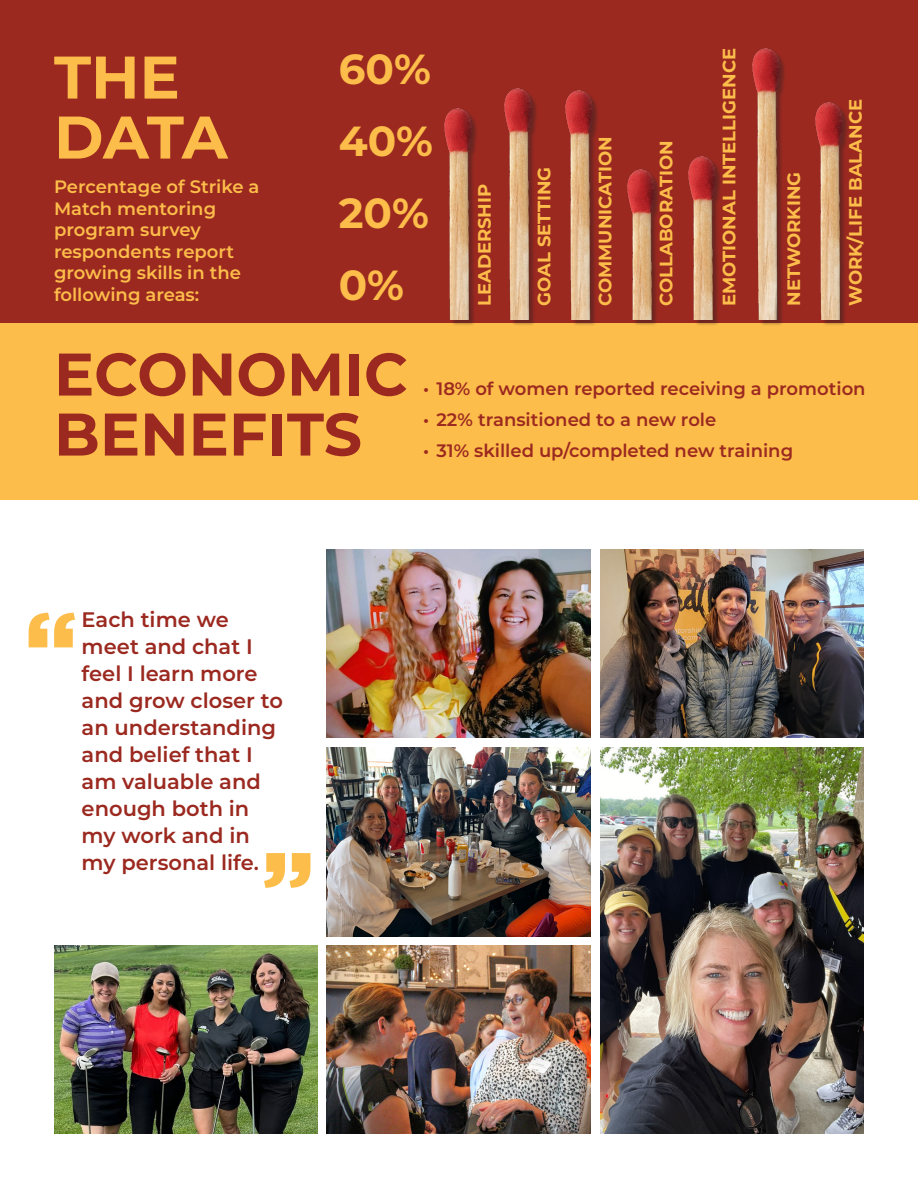
<style>
.page{position:relative;width:918px;height:1188px;background:#fff}
.page>*{position:absolute;margin:0;border:0;box-sizing:border-box;transform-origin:0 0}
.t1{font:900 96px "Gotham";color:#fdbd4a}
.t2{font:700 60px "Montserrat";color:#9b2920}
.t3{font:700 60px "Montserrat";letter-spacing:-.01em;color:#fdbd4a}
.t4{font:100 42px "Montserrat";color:#fdbd4a}
.t5{font:600 21px/27px "Montserrat";color:#9b2920}
.t6{font:600 18px "Montserrat";color:#9b2920}
.t7{font:600 18px/21.6px "Montserrat";color:#fdbd4a}
.t8{font:100 18px "Montserrat";color:#fdbd4a}
</style>
<div class="page">
<div style="left:0;top:320px;width:918px;height:180px;background:#fdbd4a"></div>
<div style="left:0;top:0;width:918px;height:323px;background:#9b2920"></div>
<div style="left:445px;top:110px;width:34px;height:217px;background:#231f20;opacity:.38"></div>
<img style="left:444px;top:108px;width:35px;height:212px">
<div style="left:566px;top:92px;width:34px;height:235px;background:#231f20;opacity:.38"></div>
<img style="left:565px;top:90px;width:35px;height:230px">
<div style="left:753px;top:50px;width:34px;height:277px;background:#231f20;opacity:.38"></div>
<img style="left:752px;top:48px;width:35px;height:272px">
<div style="left:505px;top:90px;width:34px;height:237px;background:#231f20;opacity:.38"></div>
<img style="left:504px;top:88px;width:35px;height:232px">
<div style="left:689px;top:158px;width:34px;height:169px;background:#231f20;opacity:.38"></div>
<img style="left:688px;top:156px;width:35px;height:164px">
<div style="left:628px;top:171px;width:33px;height:156px;background:#231f20;opacity:.38"></div>
<img style="left:627px;top:169px;width:34px;height:151px">
<div style="left:816px;top:104px;width:34px;height:223px;background:#231f20;opacity:.38"></div>
<img style="left:815px;top:102px;width:35px;height:218px">
<img style="left:326px;top:945px;width:264px;height:189px">
<img style="left:54px;top:945px;width:264px;height:189px">
<img style="left:326px;top:747px;width:264px;height:189px">
<img style="left:326px;top:549px;width:264px;height:189px">
<img style="left:600px;top:747px;width:264px;height:387px">
<img style="left:600px;top:549px;width:264px;height:189px">
<p class="t3" style="left:54px;top:34px;width:127px">THE</p>
<p class="t3" style="left:54px;top:94px;width:175px">DATA</p>
<p class="t7" style="left:54px;top:175px;width:207px">Percentage of Strike a<br>Match mentoring program survey respondents report growing skills in the following areas:</p>
<p class="t4" style="left:339px;top:41px;width:94px">60%</p>
<p class="t4" style="left:339px;top:113px;width:96px">40%</p>
<p class="t4" style="left:339px;top:185px;width:92px">20%</p>
<p class="t4" style="left:339px;top:257px;width:67px">0%</p>
<p class="t8" style="left:472px;top:306px;width:124px;rotate:-90deg">LEADERSHIP</p>
<p class="t8" style="left:532px;top:306px;width:140px;rotate:-90deg">GOAL SETTING</p>
<p class="t8" style="left:593px;top:306px;width:171px;rotate:-90deg">COMMUNICATION</p>
<p class="t8" style="left:654px;top:306px;width:167px;rotate:-90deg">COLLABORATION</p>
<p class="t8" style="left:717px;top:306px;width:259px;rotate:-90deg">EMOTIONAL INTELLIGENCE</p>
<p class="t8" style="left:782px;top:306px;width:136px;rotate:-90deg">NETWORKING</p>
<p class="t8" style="left:844px;top:306px;width:208px;rotate:-90deg">WORK/LIFE BALANCE</p>
<p class="t2" style="left:54px;top:331px;width:355px">ECONOMIC</p>
<p class="t2" style="left:54px;top:391px;width:309px">BENEFITS</p>
<p class="t6" style="left:423px;top:376px;width:444px">• 18% of women reported receiving a promotion</p>
<p class="t6" style="left:423px;top:407px;width:295px">• 22% transitioned to a new role</p>
<p class="t6" style="left:423px;top:437px;width:372px">• 31% skilled up/completed new training</p>
<p class="t5" style="left:82px;top:606px;width:203px">Each time we meet and chat I feel I learn more and grow closer to an understanding and belief that I am valuable and enough both in my work and in my personal life.</p>
<p class="t1" style="left:25px;top:588px;width:54px">“</p>
<p class="t1" style="left:262px;top:828px;width:54px">”</p>
</div>
